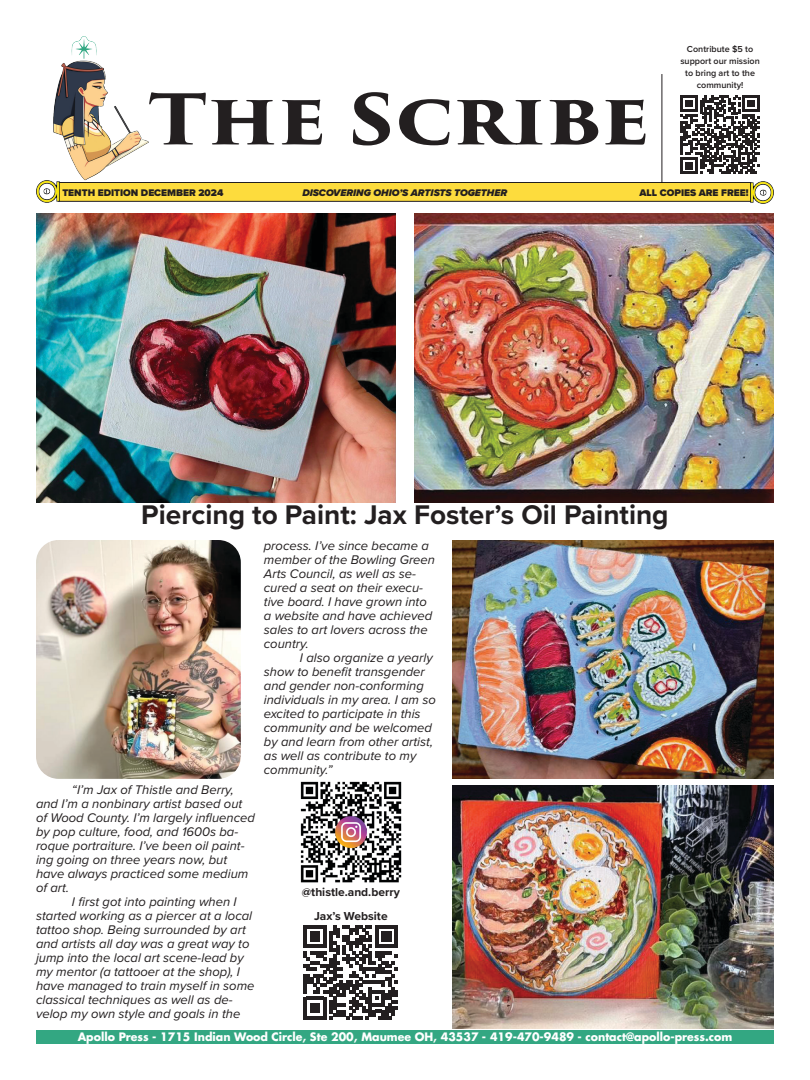
<style>
.page{position:relative;width:810px;height:1080px;background:#fff}
.page>*{position:absolute;margin:0;border:0;box-sizing:border-box;transform-origin:0 0}
.t1{font:700 68px "Trajan Pro 3";letter-spacing:-.005em;color:#231f20;scale:1.16 1}
.t2{font:700 28px "Proxima Nova";color:#231f20}
.t3{font:italic 13px/14px "Proxima Nova";color:#231f20}
.t4{font:700 12px "Proxima Nova";color:#231f20}
.t5{font:700 11.3px "Futura LT Pro";color:#fff}
.t6{font:900 10px "Proxima Nova";color:#231f20}
.t7{font:italic 900 10px "Proxima Nova";color:#231f20}
.t8{font:600 9px/12px "Proxima Nova";color:#231f20;text-align:center}
</style>
<div class="page">
<div style="left:59px;top:182px;width:692px;height:19px;background:#fddc3d"></div>
<div style="left:58px;top:182px;width:693px;height:20px;border:1px solid #231f20"></div>
<img style="left:751px;top:182px;width:23px;height:22px">
<img style="left:36px;top:182px;width:23px;height:21px">
<div style="left:36px;top:1030px;width:738px;height:14px;background:#33a782"></div>
<img style="left:41px;top:36px;width:120px;height:147px">
<svg style="left:681px;top:95px;width:78px;height:79px"></svg>
<img style="left:453px;top:540px;width:321px;height:239px">
<img style="left:453px;top:786px;width:321px;height:242px">
<img style="left:414px;top:213px;width:360px;height:289px">
<img style="left:36px;top:540px;width:205px;height:239px">
<img style="left:36px;top:213px;width:360px;height:289px">
<img style="left:300px;top:781px;width:102px;height:102px">
<svg style="left:304px;top:925px;width:94px;height:95px"></svg>
<hr style="left:661px;top:74px;width:1px;height:109px;background:#231f20">
<p class="t1" style="left:148px;top:69px;width:434px">The Scribe</p>
<p class="t8" style="left:680px;top:43px;width:81px">Contribute $5 to support our mission to bring art to the community!</p>
<p class="t6" style="left:62px;top:185px;width:163px">TENTH EDITION DECEMBER 2024</p>
<p class="t7" style="left:302px;top:185px;width:206px">DISCOVERING OHIO’S ARTISTS TOGETHER</p>
<p class="t6" style="left:639px;top:185px;width:111px">ALL COPIES ARE FREE!</p>
<p class="t2" style="left:141px;top:494px;width:529px">Piercing to Paint: Jax Foster’s Oil Painting</p>
<p class="t3" style="left:36px;top:782px;width:220px;text-indent:36px">“I’m Jax of Thistle and Berry, and I’m a nonbinary artist based out of Wood County. I’m largely influenced by pop culture, food, and 1600s ba&shy;roque portraiture. I’ve been oil paint&shy;ing going on three years now, but have always practiced some medium of art.</p>
<p class="t3" style="left:36px;top:894px;width:220px;text-indent:36px">I first got into painting when I started working as a piercer at a local tattoo shop. Being surrounded by art and artists all day was a great way to jump into the local art scene-lead by my mentor (a tattooer at the shop), I have managed to train myself in some classical techniques as well as de&shy;velop my own style and goals in the</p>
<p class="t3" style="left:264px;top:538px;width:173px">process. I’ve since became a member of the Bowling Green<br>Arts Council, as well as se&shy;cured a seat on their execu&shy;tive board. I have grown into a website and have achieved sales to art lovers across the country.</p>
<p class="t3" style="left:264px;top:650px;width:174px;text-indent:36px">I also organize a yearly show to benefit transgender and gender non-conforming individuals in my area. I am so excited to participate in this community and be welcomed by and learn from other artist, as well as contribute to my community.”</p>
<p class="t4" style="left:302px;top:883px;width:99px">@thistle.and.berry</p>
<p class="t4" style="left:314px;top:907px;width:75px">Jax’s Website</p>
<p class="t5" style="left:78px;top:1028px;width:656px">Apollo Press - 1715 Indian Wood Circle, Ste 200, Maumee OH, 43537 - 419-470-9489 - contact@apollo-press.com</p>
</div>
